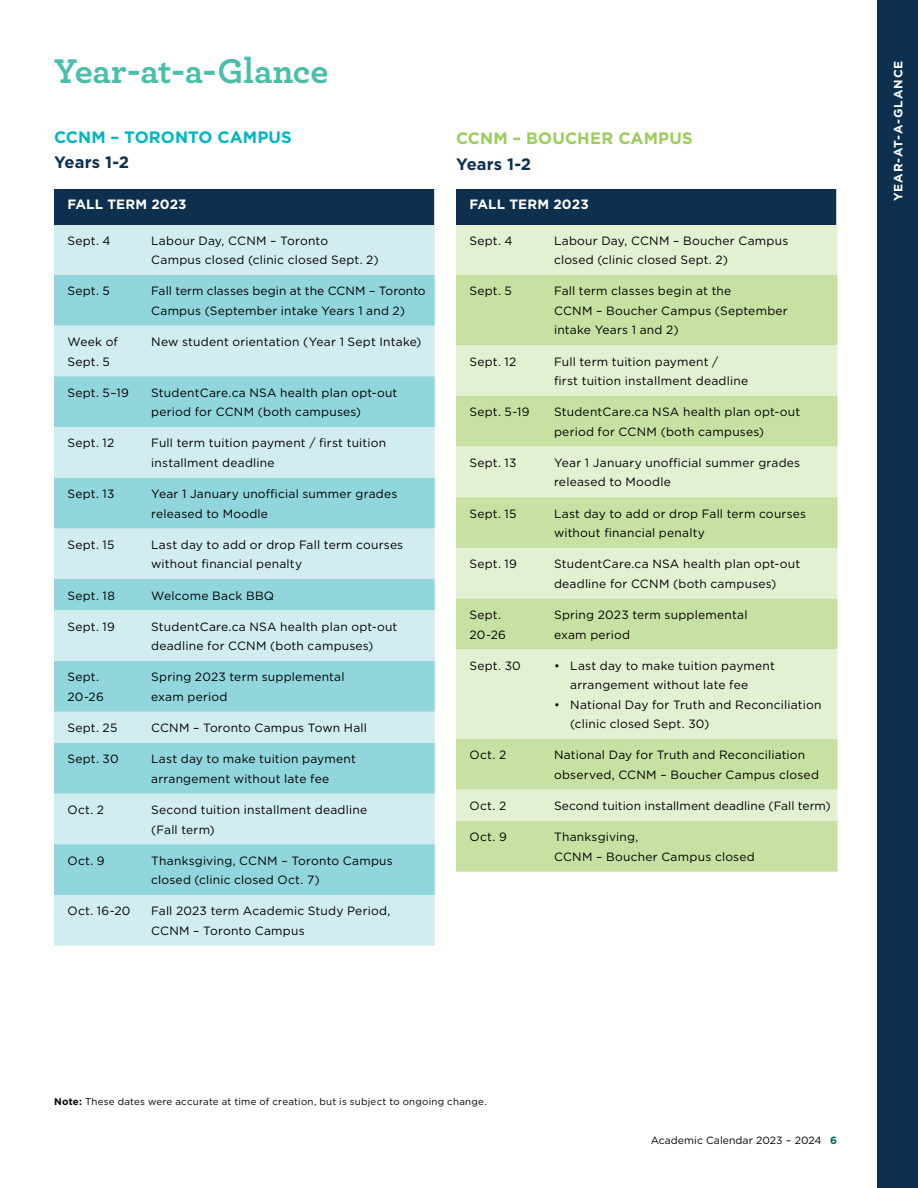
<style>
.page{position:relative;width:918px;height:1188px;background:#fff}
.page>*{position:absolute;margin:0;border:0;box-sizing:border-box;transform-origin:0 0}
.t1{font:700 36px "Archer";letter-spacing:-.005em;color:#49bfaa}
.t2{font:700 16.5px "Gotham";letter-spacing:.005em;color:#00b6c2}
.t3{font:700 16.5px "Gotham";letter-spacing:.01em;color:#9ccd5b}
.t4{font:700 16.5px "Gotham";letter-spacing:.005em;color:#0e304f}
.t5{font:700 13.5px "Gotham";letter-spacing:.01em;color:#fff}
.t6{font:12px/19.5px "Gotham";letter-spacing:.02em;color:#000}
.t7{font:700 12px "Gotham";letter-spacing:.075em;color:#fff}
.t8{font:10.5px "Gotham";letter-spacing:.005em;color:#000}
.t9{font:9.75px "Gotham";letter-spacing:.025em;color:#000}
.s1{font-weight:700}
.s2{font-weight:700;color:#006b59}
</style>
<div class="page">
<div style="left:878px;top:0;width:40px;height:1188px;background:#0e304f"></div>
<div style="left:54px;top:225px;width:381px;height:721px;background:#d2edef"></div>
<svg style="left:54px;top:275px;width:381px;height:620px;background:#afe0e5"></svg>
<div style="left:456px;top:224px;width:382px;height:51px;background:#e3f0d2"></div>
<svg style="left:456px;top:275px;width:382px;height:597px;background:#d3e7b8"></svg>
<div style="left:54px;top:189px;width:381px;height:36px;background:#0e304f"></div>
<hr style="left:434px;top:189px;width:1px;height:36px;background:#fff">
<div style="left:456px;top:189px;width:381px;height:36px;background:#0e304f"></div>
<hr style="left:836px;top:189px;width:1px;height:36px;background:#fff">
<h1 class="t1" style="left:54px;top:42px;width:276px">Year-at-a-Glance</h1>
<h2 class="t2" style="left:54px;top:126px;width:239px">CCNM – TORONTO CAMPUS</h2>
<h2 class="t4" style="left:54px;top:152px;width:77px">Years 1-2</h2>
<h2 class="t3" style="left:456px;top:128px;width:238px">CCNM – BOUCHER CAMPUS</h2>
<h2 class="t4" style="left:456px;top:153px;width:77px">Years 1-2</h2>
<p class="t5" style="left:68px;top:195px;width:121px">FALL TERM 2023</p>
<p class="t5" style="left:470px;top:195px;width:121px">FALL TERM 2023</p>
<p class="t6" style="left:68px;top:230px;width:45px">Sept. 4</p>
<p class="t6" style="left:151px;top:230px;width:229px">Labour Day, CCNM – Toronto<br>Campus closed (clinic closed Sept. 2)</p>
<p class="t6" style="left:68px;top:281px;width:44px">Sept. 5</p>
<p class="t6" style="left:151px;top:281px;width:276px">Fall term classes begin at the CCNM – Toronto<br>Campus (September intake Years 1 and 2)</p>
<p class="t6" style="left:68px;top:332px;width:52px">Week of<br>Sept. 5</p>
<p class="t6" style="left:151px;top:332px;width:272px">New student orientation (Year 1 Sept Intake)</p>
<p class="t6" style="left:68px;top:382px;width:63px">Sept. 5–19</p>
<p class="t6" style="left:151px;top:382px;width:248px">StudentCare.ca NSA health plan opt-out period for CCNM (both campuses)</p>
<p class="t6" style="left:68px;top:433px;width:48px">Sept. 12</p>
<p class="t6" style="left:151px;top:433px;width:236px">Full term tuition payment / first tuition installment deadline</p>
<p class="t6" style="left:68px;top:484px;width:48px">Sept. 13</p>
<p class="t6" style="left:151px;top:484px;width:248px">Year 1 January unofficial summer grades released to Moodle</p>
<p class="t6" style="left:68px;top:535px;width:49px">Sept. 15</p>
<p class="t6" style="left:151px;top:535px;width:254px">Last day to add or drop Fall term courses without financial penalty</p>
<p class="t6" style="left:68px;top:585px;width:49px">Sept. 18</p>
<p class="t6" style="left:151px;top:585px;width:124px">Welcome Back BBQ</p>
<p class="t6" style="left:68px;top:616px;width:49px">Sept. 19</p>
<p class="t6" style="left:151px;top:616px;width:248px">StudentCare.ca NSA health plan opt-out deadline for CCNM (both campuses)</p>
<p class="t6" style="left:68px;top:667px;width:38px">Sept.<br>20-26</p>
<p class="t6" style="left:151px;top:667px;width:195px">Spring 2023 term supplemental exam period</p>
<p class="t6" style="left:68px;top:718px;width:51px">Sept. 25</p>
<p class="t6" style="left:151px;top:718px;width:217px">CCNM – Toronto Campus Town Hall</p>
<p class="t6" style="left:68px;top:749px;width:53px">Sept. 30</p>
<p class="t6" style="left:151px;top:749px;width:206px">Last day to make tuition payment arrangement without late fee</p>
<p class="t6" style="left:68px;top:800px;width:38px">Oct. 2</p>
<p class="t6" style="left:151px;top:800px;width:217px">Second tuition installment deadline (Fall term)</p>
<p class="t6" style="left:68px;top:850px;width:39px">Oct. 9</p>
<p class="t6" style="left:151px;top:850px;width:243px">Thanksgiving, CCNM – Toronto Campus closed (clinic closed Oct. 7)</p>
<p class="t6" style="left:68px;top:901px;width:64px">Oct. 16-20</p>
<p class="t6" style="left:151px;top:901px;width:241px">Fall 2023 term Academic Study Period,<br>CCNM – Toronto Campus</p>
<p class="t6" style="left:470px;top:230px;width:45px">Sept. 4</p>
<p class="t6" style="left:554px;top:230px;width:236px">Labour Day, CCNM – Boucher Campus closed (clinic closed Sept. 2)</p>
<p class="t6" style="left:470px;top:281px;width:44px">Sept. 5</p>
<p class="t6" style="left:554px;top:281px;width:235px">Fall term classes begin at the<br>CCNM – Boucher Campus (September intake Years 1 and 2)</p>
<p class="t6" style="left:470px;top:351px;width:48px">Sept. 12</p>
<p class="t6" style="left:554px;top:351px;width:196px">Full term tuition payment /<br>first tuition installment deadline</p>
<p class="t6" style="left:470px;top:402px;width:62px">Sept. 5-19</p>
<p class="t6" style="left:554px;top:402px;width:248px">StudentCare.ca NSA health plan opt-out period for CCNM (both campuses)</p>
<p class="t6" style="left:470px;top:453px;width:48px">Sept. 13</p>
<p class="t6" style="left:554px;top:453px;width:248px">Year 1 January unofficial summer grades released to Moodle</p>
<p class="t6" style="left:470px;top:503px;width:49px">Sept. 15</p>
<p class="t6" style="left:554px;top:503px;width:254px">Last day to add or drop Fall term courses without financial penalty</p>
<p class="t6" style="left:470px;top:554px;width:49px">Sept. 19</p>
<p class="t6" style="left:554px;top:554px;width:248px">StudentCare.ca NSA health plan opt-out deadline for CCNM (both campuses)</p>
<p class="t6" style="left:470px;top:605px;width:38px">Sept.<br>20-26</p>
<p class="t6" style="left:554px;top:605px;width:195px">Spring 2023 term supplemental exam period</p>
<p class="t6" style="left:470px;top:655px;width:53px">Sept. 30</p>
<p class="t6" style="left:570px;top:655px;width:206px;text-indent:-16px">• Last day to make tuition payment arrangement without late fee</p>
<p class="t6" style="left:570px;top:694px;width:253px;text-indent:-16px">• National Day for Truth and Reconciliation (clinic closed Sept. 30)</p>
<p class="t6" style="left:470px;top:745px;width:38px">Oct. 2</p>
<p class="t6" style="left:554px;top:745px;width:266px">National Day for Truth and Reconciliation observed, CCNM – Boucher Campus closed</p>
<p class="t6" style="left:470px;top:796px;width:38px">Oct. 2</p>
<p class="t6" style="left:554px;top:796px;width:278px">Second tuition installment deadline (Fall term)</p>
<p class="t6" style="left:470px;top:827px;width:39px">Oct. 9</p>
<p class="t6" style="left:554px;top:827px;width:202px">Thanksgiving,<br>CCNM – Boucher Campus closed</p>
<p class="t7" style="left:890px;top:201px;width:142px;rotate:-90deg">YEAR-AT-A-GLANCE</p>
<p class="t9" style="left:54px;top:1095px;width:433px"><span class="s1">Note:</span> These dates were accurate at time of creation, but is subject to ongoing change.</p>
<p class="t8" style="left:651px;top:1134px;width:188px">Academic Calendar 2023 – 2024 <span class="s2">6</span></p>
</div>
